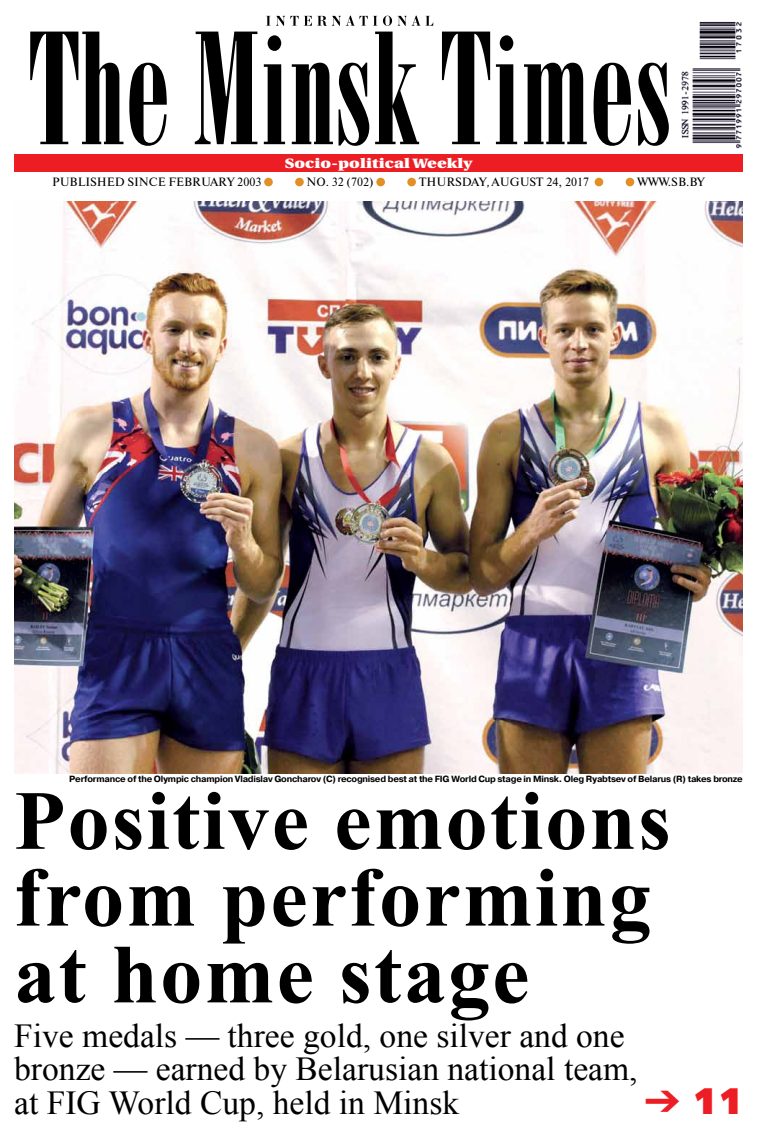
<style>
.page{position:relative;width:757px;height:1134px;background:#fff}
.page>*{position:absolute;margin:0;border:0;box-sizing:border-box;transform-origin:0 0}
.t1{font:700 84px/76.8px "Times New Roman";letter-spacing:.025em;color:#000}
.t2{font:36.7px "Free Set Black C";color:#ed1d24;scale:.95 1}
.t3{font:33.6px/33.6px "Times New Roman";color:#000}
.t4{font:900 13.5px "Utopia";letter-spacing:.01em;color:#fff;scale:1.2 1}
.t5{font:12px "Newton C";color:#000}
.t6{font:700 9px "Pragmatica C";letter-spacing:-.025em;color:#000}
.s1{font-family:"Text Book C";font-size:10px}
</style>
<div class="page">
<div style="left:14px;top:154px;width:729px;height:18px;background:#ed1d24"></div>
<svg style="left:30px;top:32px;width:639px;height:114px"></svg>
<img style="left:681px;top:21px;width:61px;height:128px">
<svg style="left:264px;top:178px;width:9px;height:8px"></svg>
<svg style="left:295px;top:178px;width:9px;height:8px"></svg>
<svg style="left:376px;top:178px;width:9px;height:8px"></svg>
<svg style="left:407px;top:178px;width:9px;height:8px"></svg>
<svg style="left:595px;top:178px;width:8px;height:8px"></svg>
<svg style="left:626px;top:178px;width:8px;height:8px"></svg>
<svg style="left:266px;top:16px;width:167px;height:10px"></svg>
<img style="left:14px;top:201px;width:729px;height:572px">
<h3 class="t4" style="left:285px;top:156px;width:158px">Socio-political Weekly</h3>
<h3 class="t5" style="left:52px;top:176px;width:211px">PUBLISHED SINCE FEBRUARY 2003</h3>
<h3 class="t5" style="left:306px;top:176px;width:68px">NO. 32 (702)</h3>
<h3 class="t5" style="left:419px;top:176px;width:172px">THURSDAY<span class="s1">,</span> AUGUST 24, 2017</h3>
<h3 class="t5" style="left:637px;top:176px;width:62px">WWW.SB .BY</h3>
<p class="t6" style="left:69px;top:774px;width:675px">Performance of the Olympic champion Vladislav Goncharov (C) recognised best at the FIG World Cup stage in Minsk. Oleg Ryabtsev of Belarus (R) takes bronze</p>
<h1 class="t1" style="left:14px;top:780px;width:658px">Positive emotions from performing at home stage</h1>
<h3 class="t3" style="left:14px;top:1018px;width:625px">Five medals — three gold, one silver and one bronze — earned by Belarusian national team, at FIG World Cup, held in Minsk</h3>
<h2 class="t2" style="left:644px;top:1080px;width:105px">➔ 11</h2>
</div>
